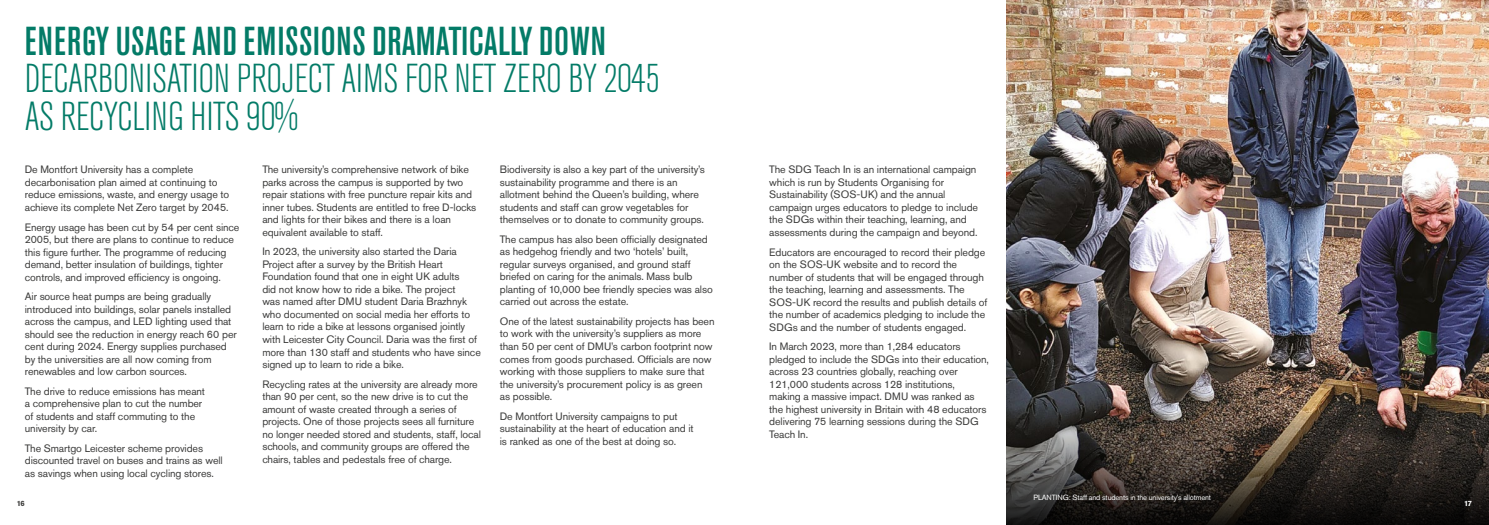
<style>
.page{position:relative;width:1489px;height:525px;background:#fff}
.page>*{position:absolute;margin:0;border:0;box-sizing:border-box;transform-origin:0 0}
.t1{font:300 condensed 40px/37.5px "Akzidenz Grotesk Pro";color:#037b67}
.t2{font:500 condensed 40px "Akzidenz Grotesk Pro";letter-spacing:.02em;color:#037b67}
.t3{font:10.62px/12.5px "Akzidenz Grotesk Pro";letter-spacing:-.01em;color:#3c3c3b}
.t4{font:7.5px "Akzidenz Grotesk Pro";letter-spacing:-.02em;color:#fff}
.t5{font:700 7.5px "Akzidenz Grotesk Pro";color:#3c3c3b}
.t6{font:700 7.5px "Akzidenz Grotesk Pro";color:#fff}
</style>
<div class="page">
<img style="left:1006px;top:0;width:482px;height:407px">
<svg style="left:1006px;top:407px;width:482px;height:117px;background:#362f2a"></svg>
<h1 class="t2" style="left:25px;top:15px;width:582px">ENERGY USAGE AND EMISSIONS DRAMATICALLY DOWN</h1>
<h1 class="t1" style="left:25px;top:59px;width:636px">DECARBONISATION PROJECT AIMS FOR NET ZERO BY 2045<br>AS RECYCLING HITS 90%</h1>
<p class="t3" style="left:25px;top:163px;width:206px">De Montfort University has a complete decarbonisation plan aimed at continuing to reduce emissions, waste, and energy usage to achieve its complete Net Zero target by 2045.</p>
<p class="t3" style="left:25px;top:220px;width:216px">Energy usage has been cut by 54 per cent since 2005, but there are plans to continue to reduce this figure further. The programme of reducing demand, better insulation of buildings, tighter controls, and improved efficiency is ongoing.</p>
<p class="t3" style="left:25px;top:290px;width:213px">Air source heat pumps are being gradually introduced into buildings, solar panels installed across the campus, and LED lighting used that should see the reduction in energy reach 60 per cent during 2024. Energy supplies purchased by the universities are all now coming from renewables and low carbon sources.</p>
<p class="t3" style="left:25px;top:384px;width:182px">The drive to reduce emissions has meant a comprehensive plan to cut the number of students and staff commuting to the university by car.</p>
<p class="t3" style="left:25px;top:441px;width:199px">The Smartgo Leicester scheme provides discounted travel on buses and trains as well as savings when using local cycling stores.</p>
<p class="t3" style="left:500px;top:163px;width:206px">Biodiversity is also a key part of the university’s sustainability programme and there is an allotment behind the Queen’s building, where students and staff can grow vegetables for themselves or to donate to community groups.</p>
<p class="t3" style="left:500px;top:233px;width:214px">The campus has also been officially designated as hedgehog friendly and two ‘hotels’ built, regular surveys organised, and ground staff briefed on caring for the animals. Mass bulb planting of 10,000 bee friendly species was also carried out across the estate.</p>
<p class="t3" style="left:500px;top:315px;width:216px">One of the latest sustainability projects has been to work with the university’s suppliers as more than 50 per cent of DMU’s carbon footprint now comes from goods purchased. Officials are now working with those suppliers to make sure that the university’s procurement policy is as green as possible.</p>
<p class="t3" style="left:500px;top:409px;width:195px">De Montfort University campaigns to put sustainability at the heart of education and it is ranked as one of the best at doing so.</p>
<p class="t3" style="left:262px;top:163px;width:215px">The university’s comprehensive network of bike parks across the campus is supported by two repair stations with free puncture repair kits and inner tubes. Students are entitled to free D-locks and lights for their bikes and there is a loan equivalent available to staff.</p>
<p class="t3" style="left:262px;top:245px;width:220px">In 2023, the university also started the Daria Project after a survey by the British Heart Foundation found that one in eight UK adults<br>did not know how to ride a bike. The project<br>was named after DMU student Daria Brazhnyk who documented on social media her efforts to learn to ride a bike at lessons organised jointly with Leicester City Council. Daria was the first of more than 130 staff and students who have since signed up to learn to ride a bike.</p>
<p class="t3" style="left:262px;top:377px;width:220px">Recycling rates at the university are already more than 90 per cent, so the new drive is to cut the amount of waste created through a series of projects. One of those projects sees all furniture no longer needed stored and students, staff, local schools, and community groups are offered the chairs, tables and pedestals free of charge.</p>
<p class="t3" style="left:769px;top:163px;width:210px">The SDG Teach In is an international campaign which is run by Students Organising for Sustainability (SOS-UK) and the annual campaign urges educators to pledge to include the SDGs within their teaching, learning, and assessments during the campaign and beyond.</p>
<p class="t3" style="left:769px;top:245px;width:219px">Educators are encouraged to record their pledge on the SOS-UK website and to record the number of students that will be engaged through the teaching, learning and assessments. The SOS-UK record the results and publish details of the number of academics pledging to include the SDGs and the number of students engaged.</p>
<p class="t3" style="left:769px;top:340px;width:221px">In March 2023, more than 1,284 educators pledged to include the SDGs into their education, across 23 countries globally, reaching over 121,000 students across 128 institutions,<br>making a massive impact. DMU was ranked as the highest university in Britain with 48 educators delivering 75 learning sessions during the SDG Teach In.</p>
<p class="t4" style="left:1033px;top:492px;width:179px">PLANTING: Staff and students in the university’s allotment</p>
<p class="t5" style="left:17px;top:498px;width:9px">16</p>
<p class="t6" style="left:1463px;top:498px;width:10px">17</p>
</div>
